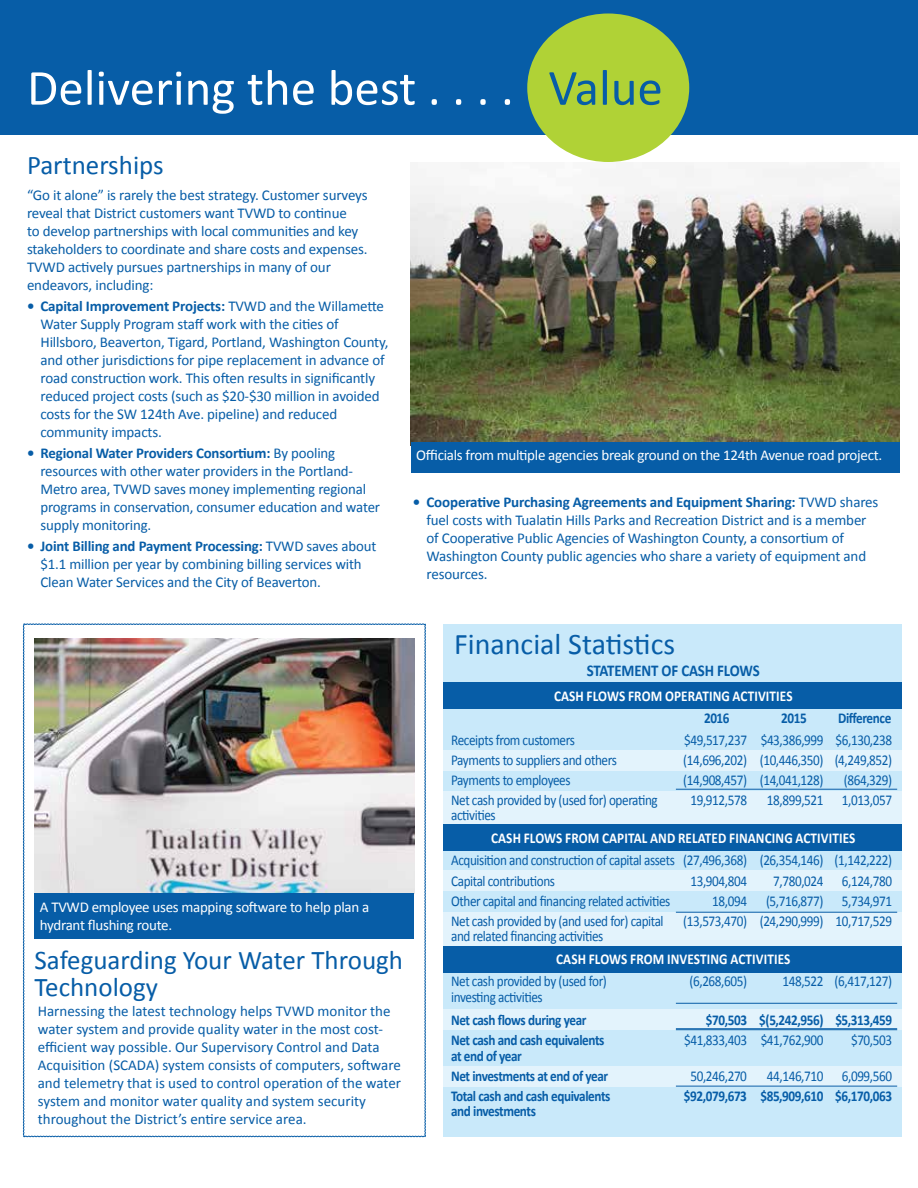
<style>
.page{position:relative;width:918px;height:1188px;background:#fff}
.page>*{position:absolute;margin:0;border:0;box-sizing:border-box;transform-origin:0 0}
.t1{font:51px "Calibri";color:#fff}
.t2{font:30px "Calibri";color:#075da7}
.t3{font:27px/27px "Calibri";color:#075da7}
.t4{font:700 16.5px "Calibri";letter-spacing:-.01em;color:#075da7;scale:.9 1}
.t5{font:15px/18px "Calibri";letter-spacing:-.01em;color:#075da7}
.t6{font:15px/20.1px "Calibri";letter-spacing:-.03em;color:#075da7;scale:.88 1}
.t7{font:700 15px/20.1px "Calibri";letter-spacing:-.03em;color:#075da7;scale:.88 1}
.t8{font:15px/18px "Calibri";letter-spacing:-.02em;color:#fff}
.t9{font:700 15px "Calibri";letter-spacing:.01em;color:#fff;scale:.88 1}
.t10{font:15px "Calibri";letter-spacing:-.01em;color:#075da7;scale:.88 1}
.s1{color:#075da7}
.s2{font-weight:700}
</style>
<div class="page">
<img style="left:411px;top:162px;width:488px;height:280px">
<div style="left:0;top:0;width:918px;height:135px;background:#075da7"></div>
<div style="left:443px;top:624px;width:459px;height:513px;background:#c9e9fa"></div>
<div style="left:527px;top:14px;width:162px;height:148px;background:#b0d236;border-radius:50%"></div>
<svg style="left:23px;top:624px;width:403px;height:513px"></svg>
<div style="left:443px;top:750px;width:459px;height:21px;background:#e3f3fc"></div>
<div style="left:443px;top:791px;width:459px;height:33px;background:#e3f3fc"></div>
<div style="left:443px;top:870px;width:459px;height:20px;background:#e3f3fc"></div>
<div style="left:443px;top:912px;width:459px;height:35px;background:#e3f3fc"></div>
<div style="left:443px;top:1009px;width:459px;height:21px;background:#e3f3fc"></div>
<div style="left:443px;top:1066px;width:459px;height:20px;background:#e3f3fc"></div>
<div style="left:443px;top:682px;width:459px;height:27px;background:#075da7"></div>
<div style="left:443px;top:824px;width:459px;height:27px;background:#075da7"></div>
<div style="left:443px;top:946px;width:459px;height:27px;background:#075da7"></div>
<div style="left:411px;top:442px;width:488px;height:30px;background:#075da7"></div>
<img style="left:35px;top:639px;width:379px;height:255px">
<hr style="left:676px;top:1003px;width:221px;height:1px;background:#075da7">
<hr style="left:676px;top:912px;width:221px;height:1px;background:#075da7">
<hr style="left:676px;top:789px;width:221px;height:1px;background:#075da7">
<hr style="left:676px;top:1028px;width:221px;height:1px;background:#075da7">
<hr style="left:676px;top:1029px;width:221px;height:1px;background:#075da7">
<hr style="left:676px;top:1086px;width:221px;height:1px;background:#075da7">
<div style="left:35px;top:894px;width:379px;height:45px;background:#075da7"></div>
<h1 class="t1" style="left:27px;top:56px;width:637px">Delivering the best . . . . <span class="s1">Value</span></h1>
<h3 class="t3" style="left:27px;top:152px;width:138px">Partnerships</h3>
<p class="t5" style="left:27px;top:186px;width:342px">“Go it alone” is rarely the best strategy. Customer surveys reveal that District customers want TVWD to continue<br>to develop partnerships with local communities and key stakeholders to coordinate and share costs and expenses.<br>TVWD actively pursues partnerships in many of our endeavors, including:</p>
<p class="t5" style="left:40px;top:297px;width:349px;text-indent:-14px"><span class="s2">• Capital Improvement Projects:</span> TVWD and the Willamette Water Supply Program staff work with the cities of Hillsboro, Beaverton, Tigard, Portland, Washington County, and other jurisdictions for pipe replacement in advance of road construction work. This often results in significantly reduced project costs (such as $20-$30 million in avoided costs for the SW 124th Ave. pipeline) and reduced community impacts.</p>
<p class="t5" style="left:40px;top:444px;width:341px;text-indent:-13px"><span class="s2">• Regional Water Providers Consortium:</span> By pooling resources with other water providers in the Portland-Metro area, TVWD saves money implementing regional programs in conservation, consumer education and water supply monitoring.</p>
<p class="t5" style="left:40px;top:537px;width:337px;text-indent:-13px"><span class="s2">• Joint Billing and Payment Processing:</span> TVWD saves about $1.1 million per year by combining billing services with<br>Clean Water Services and the City of Beaverton.</p>
<p class="t8" style="left:416px;top:446px;width:468px">Officials from multiple agencies break ground on the 124th Avenue road project.</p>
<p class="t5" style="left:426px;top:493px;width:453px;text-indent:-14px"><span class="s2">• Cooperative Purchasing Agreements and Equipment Sharing:</span> TVWD shares fuel costs with Tualatin Hills Parks and Recreation District and is a member of Cooperative Public Agencies of Washington County, a consortium of Washington County public agencies who share a variety of equipment and resources.</p>
<p class="t8" style="left:40px;top:898px;width:331px">A TVWD employee uses mapping software to help plan a hydrant flushing route.</p>
<h3 class="t3" style="left:35px;top:947px;width:370px">Safeguarding Your Water Through<br>Technology</h3>
<p class="t5" style="left:38px;top:1002px;width:365px">Harnessing the latest technology helps TVWD monitor the water system and provide quality water in the most cost&shy;efficient way possible. Our Supervisory Control and Data Acquisition (SCADA) system consists of computers, software and telemetry that is used to control operation of the water system and monitor water quality and system security throughout the District’s entire service area.</p>
<h2 class="t2" style="left:454px;top:625px;width:222px">Financial Statistics</h2>
<p class="t4" style="left:587px;top:660px;width:194px">STATEMENT OF CASH FLOWS</p>
<p class="t9" style="left:554px;top:686px;width:273px">CASH FLOWS FROM OPERATING ACTIVITIES</p>
<p class="t7" style="left:704px;top:708px;width:31px">2016</p>
<p class="t7" style="left:781px;top:708px;width:31px">2015</p>
<p class="t7" style="left:838px;top:708px;width:62px">Difference</p>
<p class="t6" style="left:451px;top:730px;width:142px">Receipts from customers</p>
<p class="t6" style="left:684px;top:730px;width:238px">$49,517,237 $43,386,999 $6,130,238</p>
<p class="t6" style="left:451px;top:750px;width:190px">Payments to suppliers and others</p>
<p class="t6" style="left:683px;top:750px;width:239px">(14,696,202) (10,446,350) (4,249,852)</p>
<p class="t6" style="left:451px;top:770px;width:137px">Payments to employees</p>
<p class="t6" style="left:683px;top:770px;width:161px">(14,908,457) (14,041,128)</p>
<p class="t10" style="left:844px;top:770px;width:56px">(864,329)</p>
<p class="t6" style="left:451px;top:790px;width:236px">Net cash provided by (used for) operating</p>
<p class="t10" style="left:690px;top:790px;width:66px">19,912,578</p>
<p class="t6" style="left:767px;top:790px;width:144px">18,899,521 1,013,057</p>
<p class="t10" style="left:451px;top:806px;width:52px">activities</p>
<p class="t9" style="left:491px;top:828px;width:416px">CASH FLOWS FROM CAPITAL AND RELATED FINANCING ACTIVITIES</p>
<p class="t6" style="left:451px;top:851px;width:503px">Acquisition and construction of capital assets (27,496,368) (26,354,146) (1,142,222)<br>Capital contributions</p>
<p class="t10" style="left:690px;top:871px;width:66px">13,904,804</p>
<p class="t6" style="left:773px;top:871px;width:137px">7,780,024 6,124,780</p>
<p class="t6" style="left:451px;top:891px;width:251px">Other capital and financing related activities</p>
<p class="t10" style="left:712px;top:891px;width:41px">18,094</p>
<p class="t6" style="left:766px;top:891px;width:145px">(5,716,877) 5,734,971</p>
<p class="t6" style="left:451px;top:911px;width:243px">Net cash provided by (and used for) capital</p>
<p class="t6" style="left:683px;top:911px;width:239px">(13,573,470) (24,290,999) 10,717,529</p>
<p class="t6" style="left:451px;top:926px;width:175px">and related financing activities</p>
<p class="t9" style="left:556px;top:949px;width:268px">CASH FLOWS FROM INVESTING ACTIVITIES</p>
<p class="t6" style="left:451px;top:971px;width:179px">Net cash provided by (used for)</p>
<p class="t10" style="left:690px;top:972px;width:67px">(6,268,605)</p>
<p class="t6" style="left:782px;top:971px;width:126px">148,522 (6,417,127)</p>
<p class="t6" style="left:451px;top:987px;width:106px">investing activities</p>
<p class="t7" style="left:451px;top:1010px;width:155px">Net cash flows during year</p>
<p class="t7" style="left:706px;top:1010px;width:213px">$70,503 $(5,242,956) $5,313,459</p>
<p class="t7" style="left:451px;top:1030px;width:176px">Net cash and cash equivalents</p>
<p class="t6" style="left:684px;top:1030px;width:160px">$41,833,403 $41,762,900</p>
<p class="t10" style="left:851px;top:1030px;width:48px">$70,503</p>
<p class="t7" style="left:451px;top:1045px;width:180px">at end of year<br>Net investments at end of year</p>
<p class="t10" style="left:690px;top:1066px;width:66px">50,246,270</p>
<p class="t6" style="left:767px;top:1066px;width:144px">44,146,710 6,099,560</p>
<p class="t7" style="left:451px;top:1086px;width:183px">Total cash and cash equivalents</p>
<p class="t7" style="left:684px;top:1086px;width:238px">$92,079,673 $85,909,610 $6,170,063</p>
<p class="t7" style="left:451px;top:1101px;width:98px">and investments</p>
</div>
